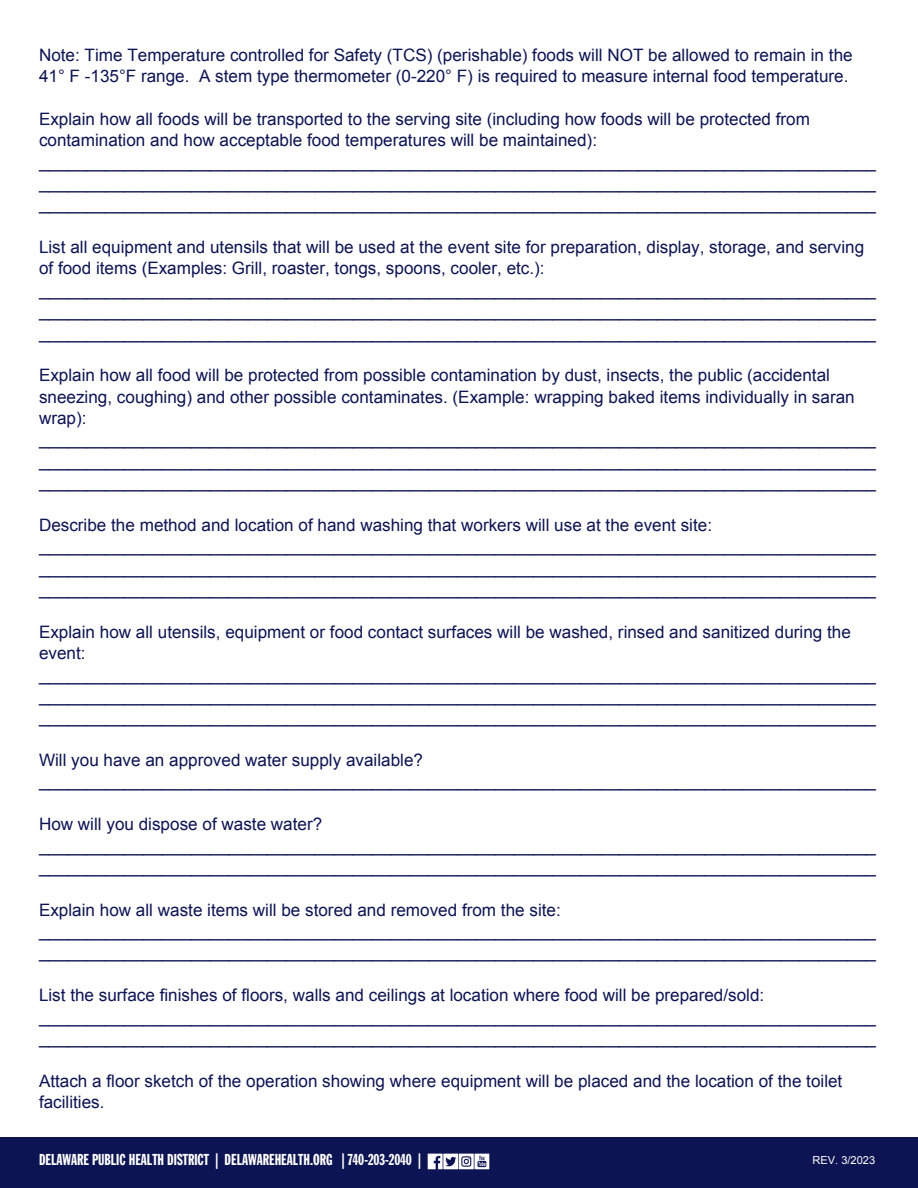
<style>
.page{position:relative;width:918px;height:1188px;background:#fff}
.page>*{position:absolute;margin:0;border:0;box-sizing:border-box;transform-origin:0 0}
.t1{font:17.1px/21.3px "Arial";color:#0d1453}
.t2{font:15.6px "Franklin Gothic Std Extra Cond";color:#fff}
.t3{font:11.1px "Arial";color:#fff}
</style>
<div class="page">
<div style="left:0;top:1137px;width:918px;height:51px;background:#0d1453"></div>
<img style="left:427px;top:1153px;width:62px;height:16px">
<p class="t1" style="left:39px;top:44px;width:815px">Note: Time Temperature controlled for Safety (TCS) (perishable) foods will NOT be allowed to remain in the<br>41° F -135°F range. A stem type thermometer (0-220° F) is required to measure internal food temperature.</p>
<p class="t1" style="left:39px;top:108px;width:839px">Explain how all foods will be transported to the serving site (including how foods will be protected from contamination and how acceptable food temperatures will be maintained): ________________________________________________________________________________________ ________________________________________________________________________________________ ________________________________________________________________________________________</p>
<p class="t1" style="left:39px;top:237px;width:839px">List all equipment and utensils that will be used at the event site for preparation, display, storage, and serving of food items (Examples: Grill, roaster, tongs, spoons, cooler, etc.): ________________________________________________________________________________________ ________________________________________________________________________________________ ________________________________________________________________________________________</p>
<p class="t1" style="left:39px;top:365px;width:839px">Explain how all food will be protected from possible contamination by dust, insects, the public (accidental sneezing, coughing) and other possible contaminates. (Example: wrapping baked items individually in saran wrap): ________________________________________________________________________________________ ________________________________________________________________________________________ ________________________________________________________________________________________</p>
<p class="t1" style="left:39px;top:514px;width:839px">Describe the method and location of hand washing that workers will use at the event site: ________________________________________________________________________________________ ________________________________________________________________________________________ ________________________________________________________________________________________</p>
<p class="t1" style="left:39px;top:621px;width:839px">Explain how all utensils, equipment or food contact surfaces will be washed, rinsed and sanitized during the event: ________________________________________________________________________________________ ________________________________________________________________________________________ ________________________________________________________________________________________</p>
<p class="t1" style="left:39px;top:750px;width:839px">Will you have an approved water supply available? ________________________________________________________________________________________</p>
<p class="t1" style="left:39px;top:814px;width:839px">How will you dispose of waste water? ________________________________________________________________________________________ ________________________________________________________________________________________</p>
<p class="t1" style="left:39px;top:899px;width:839px">Explain how all waste items will be stored and removed from the site: ________________________________________________________________________________________ ________________________________________________________________________________________</p>
<p class="t1" style="left:39px;top:985px;width:839px">List the surface finishes of floors, walls and ceilings at location where food will be prepared/sold: ________________________________________________________________________________________ ________________________________________________________________________________________</p>
<p class="t1" style="left:39px;top:1070px;width:805px">Attach a floor sketch of the operation showing where equipment will be placed and the location of the toilet facilities.</p>
<p class="t2" style="left:39px;top:1153px;width:384px">DELAWARE PUBLIC HEALTH DISTRICT | DELAWAREHEALTH.ORG | 740-203-2040 |</p>
<p class="t3" style="left:813px;top:1154px;width:64px">REV. 3/2023</p>
</div>
